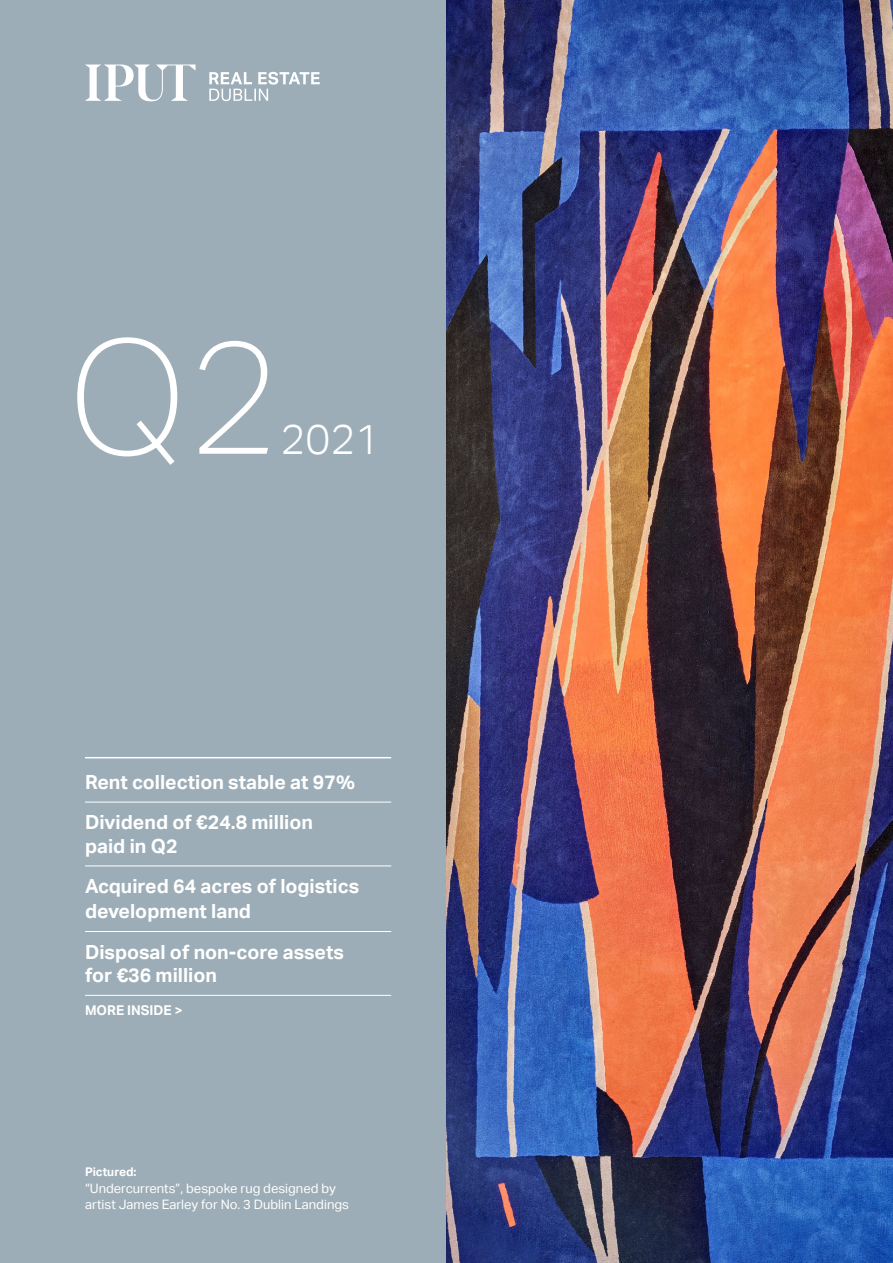
<style>
.page{position:relative;width:893px;height:1263px;background:#fff}
.page>*{position:absolute;margin:0;border:0;box-sizing:border-box;transform-origin:0 0}
.t1{font:100 159px "Aktiv Grotesk";color:#fff}
.t2{font:300 42px "Aktiv Grotesk";color:#fff}
.t3{font:700 19.5px/40.3px "Aktiv Grotesk";color:#fff}
.t4{font:700 13.5px "Aktiv Grotesk";color:#fff}
.t5{font:13.05px/15.6px "Aktiv Grotesk";color:#fff}
.t6{font:700 12px "Aktiv Grotesk";color:#fff}
</style>
<div class="page">
<div style="left:0;top:0;width:446px;height:1263px;background:#9cadb7"></div>
<hr style="left:85px;top:757px;width:306px;height:1px;background:#fff">
<svg style="left:209px;top:72px;width:111px;height:29px"></svg>
<svg style="left:85px;top:65px;width:111px;height:36px"></svg>
<img style="left:446px;top:0;width:447px;height:1263px">
<hr style="left:85px;top:802px;width:306px;height:1px;background:#fff">
<hr style="left:85px;top:865px;width:306px;height:1px;background:#fff">
<hr style="left:85px;top:931px;width:306px;height:1px;background:#fff">
<hr style="left:85px;top:995px;width:306px;height:1px;background:#fff">
<h1 class="t1" style="left:68px;top:308px;width:214px">Q2</h1>
<h2 class="t2" style="left:281px;top:415px;width:101px">2021</h2>
<p class="t3" style="left:85px;top:762px;width:271px">Rent collection stable at 97%<br>Dividend of €24.8 million</p>
<p class="t3" style="left:85px;top:826px;width:276px">paid in Q2<br>Acquired 64 acres of logistics</p>
<p class="t3" style="left:85px;top:891px;width:260px">development land<br>Disposal of non-core assets</p>
<p class="t3" style="left:85px;top:955px;width:133px">for €36 million</p>
<p class="t4" style="left:85px;top:1003px;width:99px">MORE INSIDE &gt;</p>
<p class="t6" style="left:85px;top:1164px;width:53px">Pictured:</p>
<p class="t5" style="left:85px;top:1181px;width:265px">“Undercurrents”, bespoke rug designed by artist James Earley for No. 3 Dublin Landings</p>
</div>
